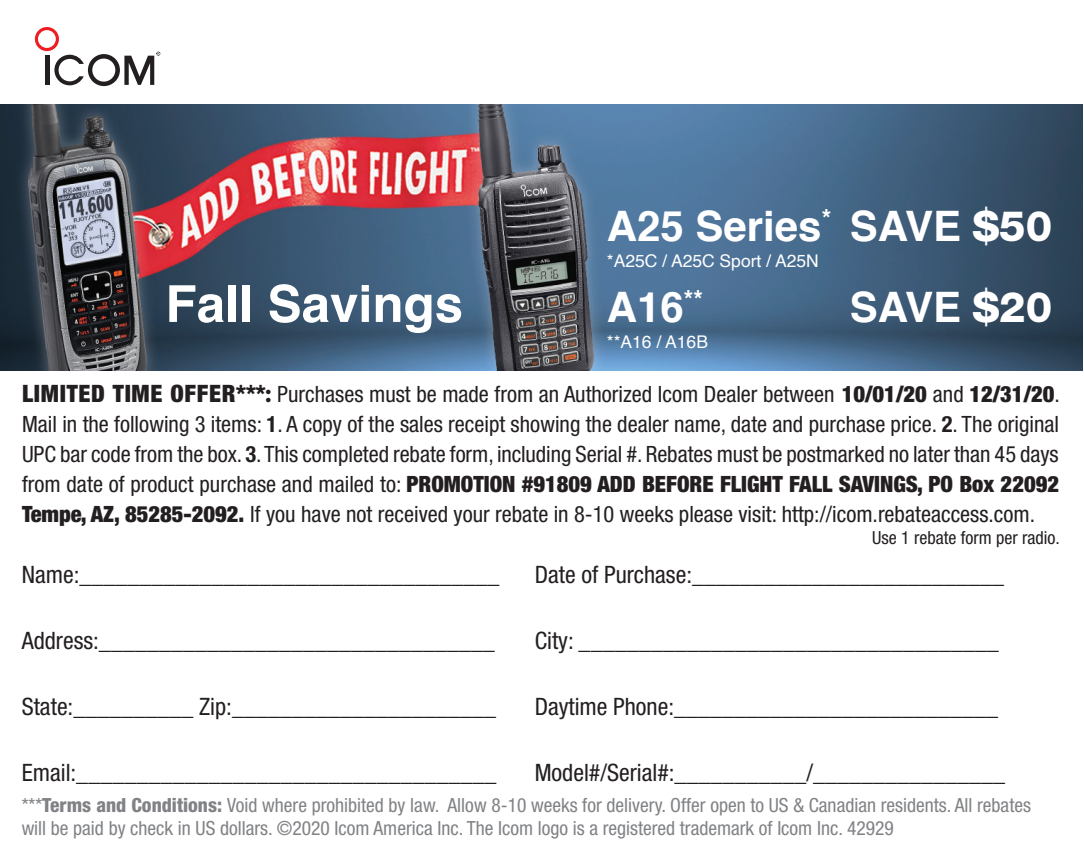
<style>
.page{position:relative;width:1084px;height:868px;background:#fff}
.page>*{position:absolute;margin:0;border:0;box-sizing:border-box;transform-origin:0 0}
.t1{font:700 51px "Helvetica";color:#fff}
.t2{font:700 42px "Helvetica";color:#fff}
.t3{font:condensed 24px "Helvetica Neue";color:#231f20}
.t4{font:condensed 22.5px/30px "Helvetica Neue";color:#231f20;text-align:justify}
.t5{font:condensed 19.5px/23.4px "Helvetica Neue";color:#808285}
.t6{font:condensed 18px "Helvetica Neue";color:#231f20}
.t7{font:17.4px "Helvetica";color:#fff}
.s1{font-family:"Helvetica Neue";font-weight:800}
.s2{font-weight:900;font-size:24px}
.s3{font-family:"Futura";font-weight:700;font-size:24px}
.s4{font-weight:900}
.s5{font-weight:700}
.s6{font-weight:800}
</style>
<div class="page">
<svg style="left:35px;top:27px;width:125px;height:59px"></svg>
<img style="left:0;top:105px;width:1082px;height:265px">
<h1 class="t1" style="left:165px;top:263px;width:299px">Fall Savings</h1>
<h2 class="t2" style="left:607px;top:192px;width:447px">A25 Series<sup>*</sup> SAVE <span class="s1">$50</span></h2>
<p class="t7" style="left:607px;top:247px;width:213px">*A25C / A25C Sport / A25N</p>
<h2 class="t2" style="left:607px;top:273px;width:98px">A16<sup>**</sup></h2>
<h2 class="t2" style="left:850px;top:273px;width:204px">SAVE <span class="s1">$20</span></h2>
<p class="t7" style="left:607px;top:328px;width:103px">**A16 / A16B</p>
<p class="t4" style="left:22px;top:379px;width:1039px"><span class="s2">LIMITED TIME OFFER***</span><span class="s3">:</span> Purchases must be made from an Authorized Icom Dealer between <span class="s4">10/01/20</span> and <span class="s4">12/31/20</span>.<br>Mail in the following 3 items: <span class="s5">1</span>. A copy of the sales receipt showing the dealer name, date and purchase price. <span class="s5">2</span>. The original UPC bar code from the box. <span class="s5">3</span>. This completed rebate form, including Serial #. Rebates must be postmarked no later than 45 days from date of product purchase and mailed to: <span class="s4">PROMOTION #91809 ADD BEFORE FLIGHT FALL SAVINGS, PO Box 22092<br>Tempe, AZ, 85285-2092.</span> If you have not received your rebate in 8-10 weeks please visit: http://icom.rebateaccess.com.</p>
<p class="t6" style="left:872px;top:527px;width:189px">Use 1 rebate form per radio.</p>
<p class="t3" style="left:22px;top:561px;width:479px">Name:___________________________________</p>
<p class="t3" style="left:535px;top:561px;width:471px">Date of Purchase:__________________________</p>
<p class="t3" style="left:22px;top:627px;width:475px">Address:_________________________________</p>
<p class="t3" style="left:535px;top:627px;width:465px">City: ___________________________________</p>
<p class="t3" style="left:22px;top:693px;width:476px">State:__________ Zip:______________________</p>
<p class="t3" style="left:535px;top:693px;width:465px">Daytime Phone:___________________________</p>
<p class="t3" style="left:22px;top:759px;width:476px">Email:___________________________________</p>
<p class="t3" style="left:535px;top:759px;width:472px">Model#/Serial#:___________/________________</p>
<p class="t5" style="left:22px;top:793px;width:1011px">***<span class="s6">Terms and Conditions:</span> Void where prohibited by law. Allow 8-10 weeks for delivery. Offer open to US &amp; Canadian residents. All rebates will be paid by check in US dollars. ©2020 Icom America Inc. The Icom logo is a registered trademark of Icom Inc. 42929</p>
</div>
